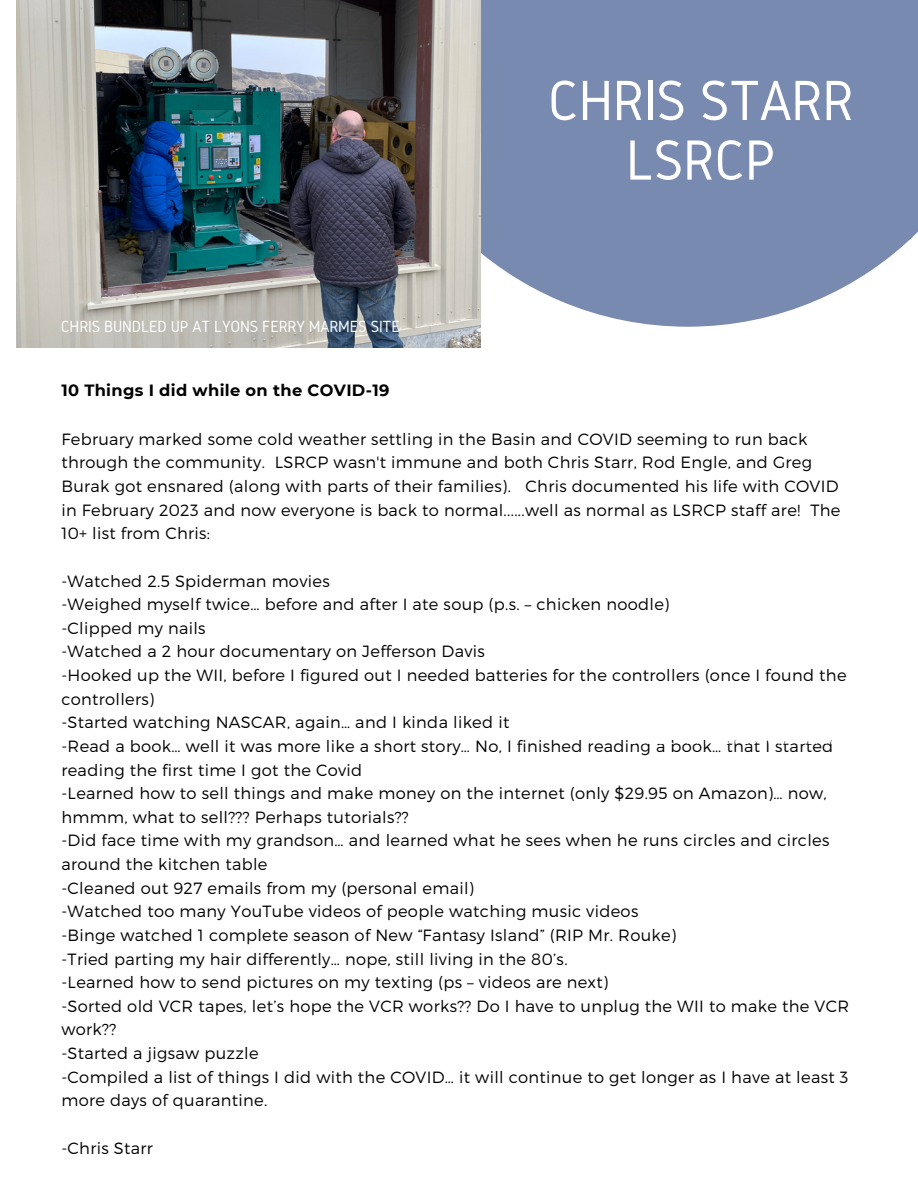
<style>
.page{position:relative;width:918px;height:1188px;background:#fff}
.page>*{position:absolute;margin:0;border:0;box-sizing:border-box;transform-origin:0 0}
.t1{font:58.8px/59.7px "Gidole";letter-spacing:-.01em;color:#fff;text-align:center}
.t2{font:16.8px "Gidole";letter-spacing:-.01em;color:#fff}
.t3{font:300 16.2px/23.7px "Montserrat";letter-spacing:.02em;color:#000}
.t4{font:700 16.2px "Montserrat";letter-spacing:.02em;color:#000}
</style>
<div class="page">
<svg style="left:480px;top:0;width:438px;height:327px;background:#8393b5"></svg>
<img style="left:17px;top:0;width:463px;height:348px">
<p class="t2" style="left:61px;top:317px;width:341px">CHRIS BUNDLED UP AT LYONS FERRY MARMES SITE</p>
<h1 class="t1" style="left:548px;top:70px;width:308px">CHRIS STARR<br>LSRCP</h1>
<p class="t4" style="left:61px;top:381px;width:330px">10 Things I did while on the COVID-19</p>
<p class="t3" style="left:61px;top:426px;width:781px">February marked some cold weather settling in the Basin and COVID seeming to run back through the community. LSRCP wasn't immune and both Chris Starr, Rod Engle, and Greg Burak got ensnared (along with parts of their families). Chris documented his life with COVID in February 2023 and now everyone is back to normal......well as normal as LSRCP staff are! The 10+ list from Chris:</p>
<p class="t3" style="left:61px;top:568px;width:789px">-Watched 2.5 Spiderman movies<br>-Weighed myself twice… before and after I ate soup (p.s. – chicken noodle)<br>-Clipped my nails<br>-Watched a 2 hour documentary on Jefferson Davis<br>-Hooked up the WII, before I figured out I needed batteries for the controllers (once I found the controllers)<br>-Started watching NASCAR, again… and I kinda liked it<br>-Read a book… well it was more like a short story… No, I finished reading a book… that I started reading the first time I got the Covid<br>-Learned how to sell things and make money on the internet (only $29.95 on Amazon)… now, hmmm, what to sell??? Perhaps tutorials??<br>-Did face time with my grandson… and learned what he sees when he runs circles and circles around the kitchen table<br>-Cleaned out 927 emails from my (personal email)<br>-Watched too many YouTube videos of people watching music videos<br>-Binge watched 1 complete season of New “Fantasy Island” (RIP Mr. Rouke)<br>-Tried parting my hair differently… nope, still living in the 80’s.<br>-Learned how to send pictures on my texting (ps – videos are next)<br>-Sorted old VCR tapes, let’s hope the VCR works?? Do I have to unplug the WII to make the VCR work??<br>-Started a jigsaw puzzle<br>-Compiled a list of things I did with the COVID… it will continue to get longer as I have at least 3 more days of quarantine.</p>
<p class="t3" style="left:61px;top:1135px;width:93px">-Chris Starr</p>
</div>
